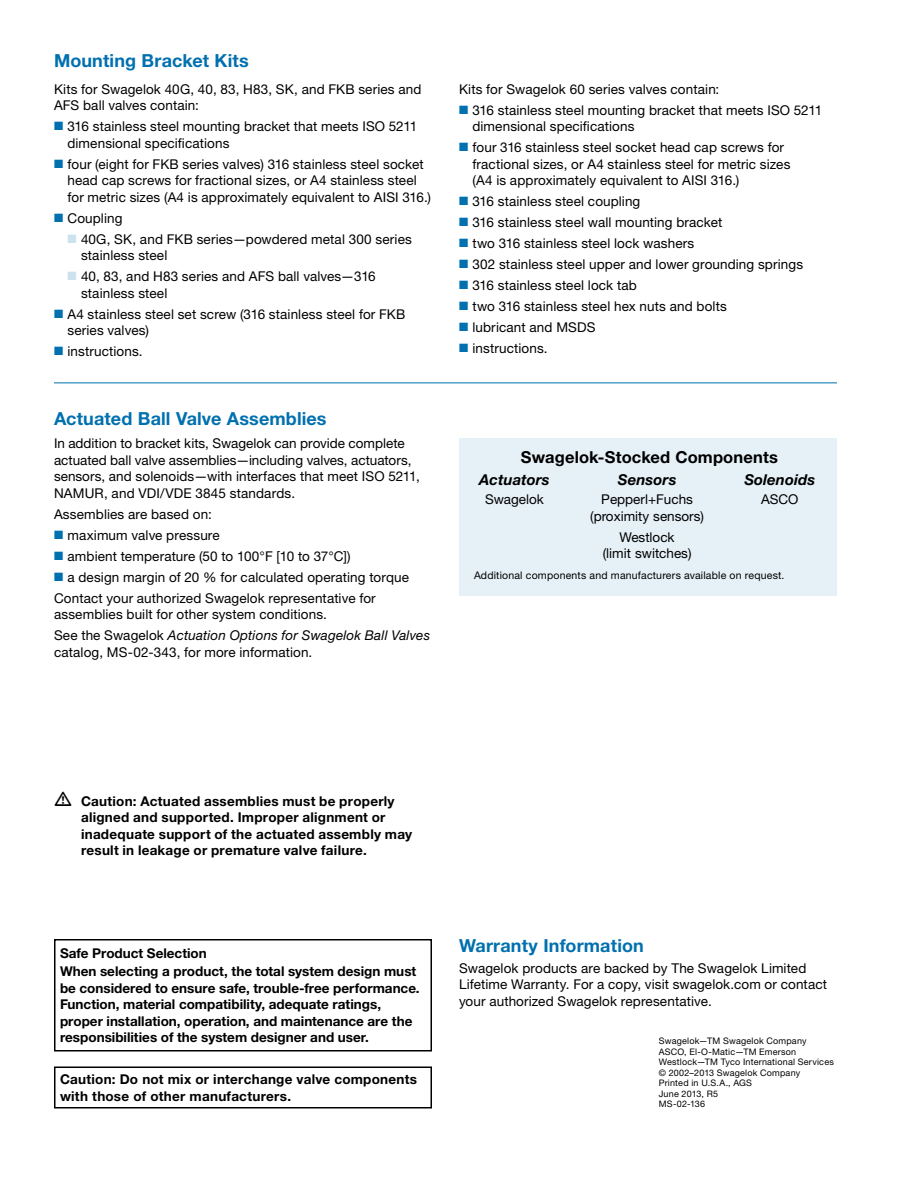
<style>
.page{position:relative;width:918px;height:1188px;background:#fff}
.page>*{position:absolute;margin:0;border:0;box-sizing:border-box;transform-origin:0 0}
.t1{font:700 18px "Helvetica Neue LT Std";letter-spacing:.005em;color:#0070af}
.t2{font:700 16.5px "Helvetica Neue LT Std";letter-spacing:.01em;color:#000}
.t3{font:italic 700 15px "Helvetica Neue LT Std";letter-spacing:.005em;color:#000}
.t4{font:13.5px/16.5px "Helvetica Neue LT Std";letter-spacing:.01em;color:#000}
.t5{font:700 13.5px/16.5px "Helvetica Neue LT Std";letter-spacing:.01em;color:#000}
.t6{font:10.5px "Helvetica Neue LT Std";letter-spacing:.02em;color:#000}
.t7{font:9px/10.5px "Helvetica Neue LT Std";letter-spacing:.02em;color:#000}
.s1{color:#0070af}
.s2{color:#cce2ef}
.s3{font-style:italic}
</style>
<div class="page">
<div style="left:54px;top:939px;width:378px;height:113px;border:2px solid #000"></div>
<div style="left:54px;top:1066px;width:378px;height:42px;border:2px solid #000"></div>
<div style="left:459px;top:439px;width:378px;height:157px;background:#e6f1f7"></div>
<hr style="left:54px;top:382px;width:783px;height:1px;background:#0070af">
<h1 class="t1" style="left:54px;top:49px;width:196px">Mounting Bracket Kits</h1>
<p class="t4" style="left:54px;top:80px;width:369px">Kits for Swagelok 40G, 40, 83, H83, SK, and FKB series and<br>AFS ball valves contain:</p>
<p class="t4" style="left:68px;top:118px;width:351px;text-indent:-14px"><span class="s1">■</span> 316 stainless steel mounting bracket that meets ISO 5211 dimensional specifications</p>
<p class="t4" style="left:68px;top:155px;width:365px;text-indent:-14px"><span class="s1">■</span> four (eight for FKB series valves) 316 stainless steel socket head cap screws for fractional sizes, or A4 stainless steel for metric sizes (A4 is approximately equivalent to AISI 316.)</p>
<p class="t4" style="left:54px;top:209px;width:70px"><span class="s1">■</span> Coupling</p>
<p class="t4" style="left:81px;top:230px;width:332px;text-indent:-14px"><span class="s2">■</span> 40G, SK, and FKB series—powdered metal 300 series stainless steel</p>
<p class="t4" style="left:81px;top:268px;width:296px;text-indent:-14px"><span class="s2">■</span> 40, 83, and H83 series and AFS ball valves—316 stainless steel</p>
<p class="t4" style="left:68px;top:305px;width:339px;text-indent:-14px"><span class="s1">■</span> A4 stainless steel set screw (316 stainless steel for FKB series valves)</p>
<p class="t4" style="left:54px;top:343px;width:88px"><span class="s1">■</span> instructions.</p>
<h1 class="t1" style="left:54px;top:407px;width:274px">Actuated Ball Valve Assemblies</h1>
<p class="t4" style="left:54px;top:435px;width:367px">In addition to bracket kits, Swagelok can provide complete actuated ball valve assemblies—including valves, actuators, sensors, and solenoids—with interfaces that meet ISO 5211, NAMUR, and VDI/VDE 3845 standards.</p>
<p class="t4" style="left:54px;top:506px;width:159px">Assemblies are based on:</p>
<p class="t4" style="left:54px;top:527px;width:167px"><span class="s1">■</span> maximum valve pressure</p>
<p class="t4" style="left:54px;top:548px;width:298px"><span class="s1">■</span> ambient temperature (50 to 100°F [10 to 37°C])</p>
<p class="t4" style="left:54px;top:566px;width:356px;line-height:21px"><span class="s1">■</span> a design margin of 20 % for calculated operating torque<br>Contact your authorized Swagelok representative for</p>
<p class="t4" style="left:54px;top:604px;width:378px;line-height:21px">assemblies built for other system conditions.<br>See the Swagelok <span class="s3">Actuation Options for Swagelok Ball Valves</span></p>
<p class="t4" style="left:54px;top:644px;width:258px">catalog, MS‑02‑343, for more information.</p>
<p class="t4" style="left:459px;top:80px;width:262px">Kits for Swagelok 60 series valves contain:</p>
<p class="t4" style="left:472px;top:101px;width:351px;text-indent:-14px"><span class="s1">■</span> 316 stainless steel mounting bracket that meets ISO 5211 dimensional specifications</p>
<p class="t4" style="left:472px;top:139px;width:320px;text-indent:-14px"><span class="s1">■</span> four 316 stainless steel socket head cap screws for fractional sizes, or A4 stainless steel for metric sizes (A4 is approximately equivalent to AISI 316.)</p>
<p class="t4" style="left:459px;top:193px;width:183px"><span class="s1">■</span> 316 stainless steel coupling</p>
<p class="t4" style="left:459px;top:214px;width:265px"><span class="s1">■</span> 316 stainless steel wall mounting bracket</p>
<p class="t4" style="left:459px;top:235px;width:237px"><span class="s1">■</span> two 316 stainless steel lock washers</p>
<p class="t4" style="left:459px;top:256px;width:346px"><span class="s1">■</span> 302 stainless steel upper and lower grounding springs</p>
<p class="t4" style="left:459px;top:277px;width:179px"><span class="s1">■</span> 316 stainless steel lock tab</p>
<p class="t4" style="left:459px;top:298px;width:269px"><span class="s1">■</span> two 316 stainless steel hex nuts and bolts</p>
<p class="t4" style="left:459px;top:319px;width:138px"><span class="s1">■</span> lubricant and MSDS</p>
<p class="t4" style="left:459px;top:340px;width:88px"><span class="s1">■</span> instructions.</p>
<p class="t2" style="left:521px;top:447px;width:259px">Swagelok-Stocked Components</p>
<p class="t3" style="left:479px;top:470px;width:72px">Actuators</p>
<p class="t4" style="left:485px;top:491px;width:60px">Swagelok</p>
<p class="t3" style="left:618px;top:470px;width:60px">Sensors</p>
<p class="t4" style="left:590px;top:491px;width:115px;text-align:center">Pepperl+Fuchs (proximity sensors)</p>
<p class="t4" style="left:603px;top:528px;width:90px;text-align:center">Westlock<br>(limit switches)</p>
<p class="t3" style="left:744px;top:470px;width:72px">Solenoids</p>
<p class="t4" style="left:761px;top:491px;width:39px">ASCO</p>
<p class="t6" style="left:474px;top:569px;width:310px">Additional components and manufacturers available on request.</p>
<p class="t5" style="left:81px;top:792px;width:333px">Caution: Actuated assemblies must be properly aligned and supported. Improper alignment or inadequate support of the actuated assembly may result in leakage or premature valve failure.</p>
<p class="t5" style="left:60px;top:944px;width:358px;line-height:18px">Safe Product Selection<br>When selecting a product, the total system design must</p>
<p class="t5" style="left:60px;top:979px;width:361px">be considered to ensure safe, trouble-free performance.<br>Function, material compatibility, adequate ratings, proper installation, operation, and maintenance are the responsibilities of the system designer and user.</p>
<p class="t5" style="left:60px;top:1071px;width:359px">Caution: Do not mix or interchange valve components with those of other manufacturers.</p>
<h1 class="t1" style="left:459px;top:934px;width:186px">Warranty Information</h1>
<p class="t4" style="left:459px;top:960px;width:370px">Swagelok products are backed by The Swagelok Limited<br>Lifetime Warranty. For a copy, visit swagelok.com or contact your authorized Swagelok representative.</p>
<p class="t7" style="left:659px;top:1035px;width:177px">Swagelok—TM Swagelok Company<br>ASCO, El-O-Matic—TM Emerson<br>Westlock—TM Tyco International Services © 2002–2013 Swagelok Company<br>Printed in U.S.A., AGS<br>June 2013, R5<br>MS-02-136</p>
</div>
